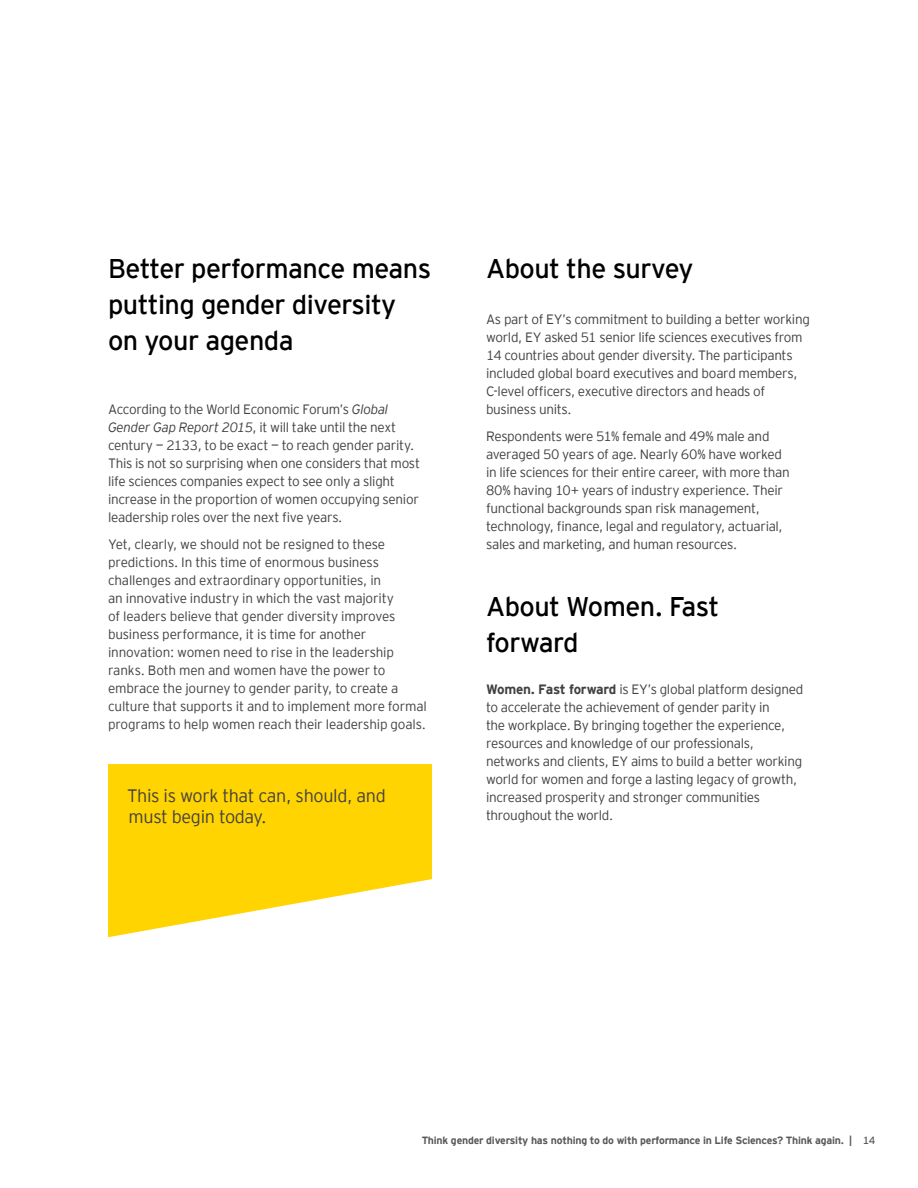
<style>
.page{position:relative;width:918px;height:1188px;background:#fff}
.page>*{position:absolute;margin:0;border:0;box-sizing:border-box;transform-origin:0 0}
.t1{font:27px/36px "EY Interstate";letter-spacing:-.02em;color:#000}
.t2{font:300 18px/21px "EY Interstate";letter-spacing:-.02em;color:#414042}
.t3{font:300 13.5px/18px "EY Interstate";letter-spacing:-.02em;color:#414042}
.t4{font:700 10.5px "EY Interstate";letter-spacing:-.02em;color:#58595b}
.s1{font-style:italic}
.s2{font-weight:700}
.s3{font-weight:400}
</style>
<div class="page">
<svg style="left:108px;top:764px;width:324px;height:173px;fill:#ffd400"></svg>
<h1 class="t1" style="left:108px;top:248px;width:325px">Better performance means putting gender diversity on your agenda</h1>
<h1 class="t1" style="left:486px;top:248px;width:209px">About the survey</h1>
<p class="t3" style="left:486px;top:309px;width:325px">As part of EY’s commitment to building a better working world, EY asked 51 senior life sciences executives from 14 countries about gender diversity. The participants included global board executives and board members, C-level officers, executive directors and heads of business units.</p>
<p class="t3" style="left:486px;top:426px;width:305px">Respondents were 51% female and 49% male and averaged 50 years of age. Nearly 60% have worked in life sciences for their entire career, with more than 80% having 10+ years of industry experience. Their functional backgrounds span risk management, technology, finance, legal and regulatory, actuarial, sales and marketing, and human resources.</p>
<p class="t3" style="left:108px;top:399px;width:314px">According to the World Economic Forum’s <span class="s1">Global Gender Gap Report 2015</span>, it will take until the next century — 2133, to be exact — to reach gender parity.<br>This is not so surprising when one considers that most life sciences companies expect to see only a slight increase in the proportion of women occupying senior leadership roles over the next five years.</p>
<p class="t3" style="left:108px;top:534px;width:320px">Yet, clearly, we should not be resigned to these predictions. In this time of enormous business challenges and extraordinary opportunities, in<br>an innovative industry in which the vast majority<br>of leaders believe that gender diversity improves business performance, it is time for another innovation: women need to rise in the leadership ranks. Both men and women have the power to embrace the journey to gender parity, to create a culture that supports it and to implement more formal programs to help women reach their leadership goals.</p>
<h1 class="t1" style="left:486px;top:586px;width:235px">About Women. Fast forward</h1>
<p class="t3" style="left:486px;top:679px;width:319px"><span class="s2">Women. Fast forward</span> is EY’s global platform designed to accelerate the achievement of gender parity in<br>the workplace. By bringing together the experience, resources and knowledge of our professionals, networks and clients, EY aims to build a better working world for women and forge a lasting legacy of growth, increased prosperity and stronger communities throughout the world.</p>
<h2 class="t2" style="left:127px;top:784px;width:260px">This is work that can, should, and must begin today.</h2>
<p class="t4" style="left:422px;top:1133px;width:455px">Think gender diversity has nothing to do with performance in Life Sciences? Think again. | <span class="s3">14</span></p>
</div>
